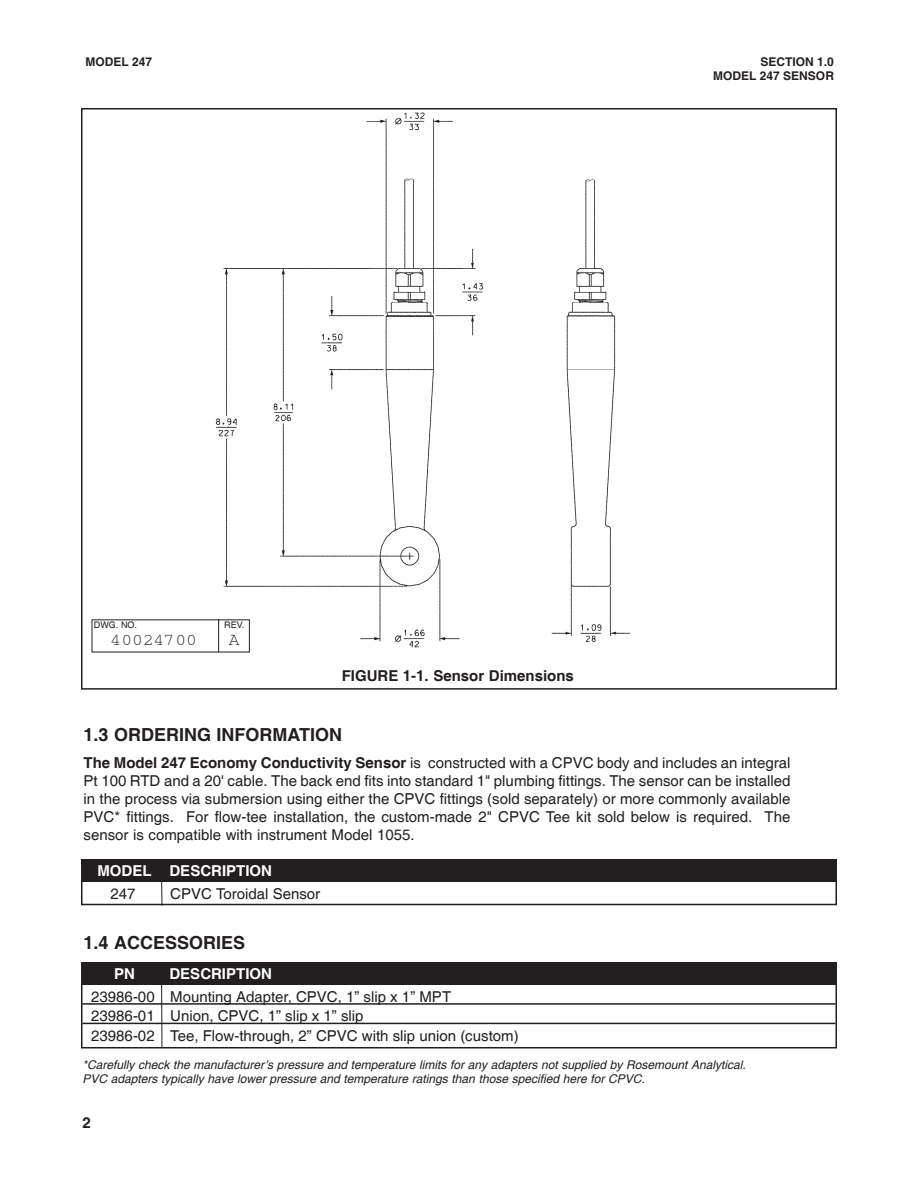
<style>
.page{position:relative;width:918px;height:1188px;background:#fff}
.page>*{position:absolute;margin:0;border:0;box-sizing:border-box;transform-origin:0 0}
.t1{font:700 18px "Helvetica";color:#231f20}
.t2{font:18px "Courier";color:#231f20}
.t3{font:15px/18px "Helvetica";color:#231f20;text-align:justify}
.t4{font:700 15px "Helvetica";color:#fff}
.t5{font:700 15px "Helvetica";color:#231f20}
.t6{font:italic 12px/14.4px "Helvetica";color:#231f20}
.t7{font:700 12px/14.4px "Helvetica";color:#231f20;text-align:right}
.t8{font:9px "Helvetica";color:#231f20}
.s1{font-weight:700}
</style>
<div class="page">
<img style="left:215px;top:112px;width:416px;height:536px">
<svg style="left:91px;top:619px;width:159px;height:34px"></svg>
<div style="left:81px;top:879px;width:756px;height:26px;border:2px solid #231f20"></div>
<svg style="left:161px;top:882px;width:1px;height:24px"></svg>
<div style="left:81px;top:859px;width:756px;height:23px;background:#231f20"></div>
<hr style="left:82px;top:1003px;width:754px;height:2px;background:#231f20">
<hr style="left:82px;top:1023px;width:754px;height:1px;background:#231f20">
<div style="left:81px;top:982px;width:756px;height:66px;border:2px solid #231f20"></div>
<hr style="left:161px;top:981px;width:1px;height:67px;background:#231f20">
<div style="left:81px;top:962px;width:756px;height:22px;background:#231f20"></div>
<p class="t7" style="left:86px;top:54px;width:68px">MODEL 247</p>
<p class="t7" style="left:713px;top:54px;width:122px">SECTION 1.0<br>MODEL 247 SENSOR</p>
<p class="t8" style="left:94px;top:620px;width:45px">DWG. NO.</p>
<p class="t8" style="left:224px;top:620px;width:22px">REV.</p>
<p class="t2" style="left:111px;top:633px;width:88px">40024700</p>
<p class="t2" style="left:229px;top:633px;width:12px">A</p>
<p class="t5" style="left:342px;top:667px;width:234px">FIGURE 1-1. Sensor Dimensions</p>
<p class="t1" style="left:84px;top:725px;width:260px">1.3 ORDERING INFORMATION</p>
<p class="t3" style="left:84px;top:754px;width:708px"><span class="s1">The Model 247 Economy Conductivity Sensor</span> is constructed with a CPVC body and includes an integral Pt 100 RTD and a 20' cable. The back end fits into standard 1" plumbing fittings. The sensor can be installed in the process via submersion using either the CPVC fittings (sold separately) or more commonly available PVC* fittings. For flow-tee installation, the custom-made 2" CPVC Tee kit sold below is required. The sensor is compatible with instrument Model 1055.</p>
<p class="t4" style="left:97px;top:862px;width:176px">MODEL DESCRIPTION</p>
<p class="t3" style="left:110px;top:885px;width:27px">247</p>
<p class="t3" style="left:170px;top:885px;width:152px">CPVC Toroidal Sensor</p>
<p class="t1" style="left:84px;top:933px;width:163px">1.4 ACCESSORIES</p>
<p class="t4" style="left:114px;top:965px;width:22px">PN</p>
<p class="t4" style="left:169px;top:965px;width:104px">DESCRIPTION</p>
<p class="t3" style="left:91px;top:987px;width:429px;line-height:19.5px;text-align:left">23986-00 Mounting Adapter, CPVC, 1” slip x 1” MPT<br>23986-01 Union, CPVC, 1” slip x 1” slip<br>23986-02 Tee, Flow-through, 2” CPVC with slip union (custom)</p>
<p class="t6" style="left:82px;top:1057px;width:665px">*Carefully check the manufacturer’s pressure and temperature limits for any adapters not supplied by Rosemount Analytical.<br>PVC adapters typically have lower pressure and temperature ratings than those specified here for CPVC.</p>
<p class="t5" style="left:82px;top:1115px;width:10px">2</p>
</div>
